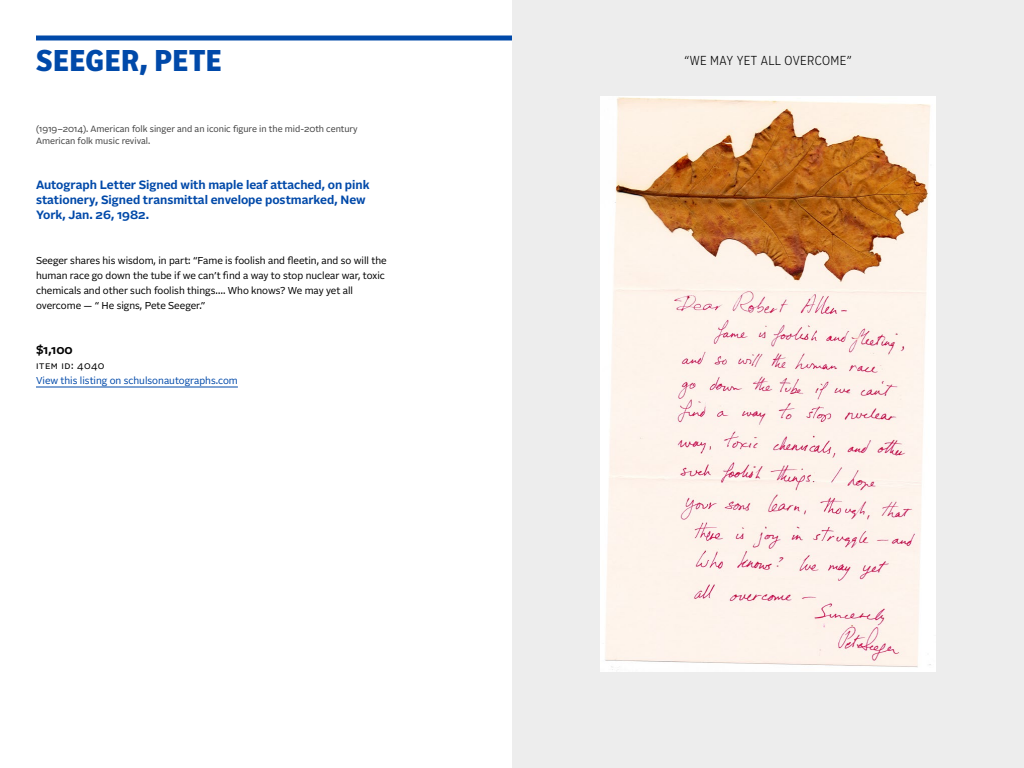
<style>
.page{position:relative;width:1024px;height:768px;background:#fff}
.page>*{position:absolute;margin:0;border:0;box-sizing:border-box;transform-origin:0 0}
.t1{font:900 30px "Alright Narrow Beta";letter-spacing:.02em;color:#0049a9}
.t2{font:300 13px "Alright Narrow Beta";letter-spacing:.03em;color:#000}
.t3{font:700 12px/15px "Alright Normal Beta";letter-spacing:-.005em;color:#0049a9}
.t4{font:700 12px "Alright Normal Beta";color:#000}
.t5{font:10px/15px "Alright Normal Beta";color:#000}
.t6{font:10px "Alright Normal Beta";color:#0049a9}
.t7{font:10px "Alright Normal Beta";letter-spacing:.06em;color:#000}
.t8{font:9px/12px "Alright Normal Beta";color:#404040}
</style>
<div class="page">
<div style="left:512px;top:0;width:512px;height:768px;background:#ededed"></div>
<img style="left:601px;top:96px;width:334px;height:576px">
<hr style="left:36px;top:387px;width:202px;height:1px;background:#0049a9">
<hr style="left:36px;top:36px;width:476px;height:4px;background:#0049a9">
<h1 class="t1" style="left:36px;top:38px;width:187px">SEEGER, PETE</h1>
<h2 class="t2" style="left:684px;top:51px;width:169px">“WE MAY YET ALL OVERCOME”</h2>
<p class="t8" style="left:36px;top:122px;width:323px">(1919–2014). American folk singer and an iconic figure in the mid-20th century<br>American folk music revival.</p>
<p class="t3" style="left:36px;top:177px;width:335px">Autograph Letter Signed with maple leaf attached, on pink stationery, Signed transmittal envelope postmarked, New<br>York, Jan. 26, 1982.</p>
<p class="t5" style="left:36px;top:252px;width:352px">Seeger shares his wisdom, in part: “Fame is foolish and fleetin, and so will the human race go down the tube if we can’t find a way to stop nuclear war, toxic chemicals and other such foolish things…. Who knows? We may yet all overcome — “ He signs, Pete Seeger.”</p>
<p class="t4" style="left:36px;top:341px;width:38px">$1,100</p>
<p class="t7" style="left:36px;top:358px;width:70px">Item ID: 4040</p>
<p class="t6" style="left:36px;top:373px;width:203px">View this listing on schulsonautographs.com</p>
</div>
